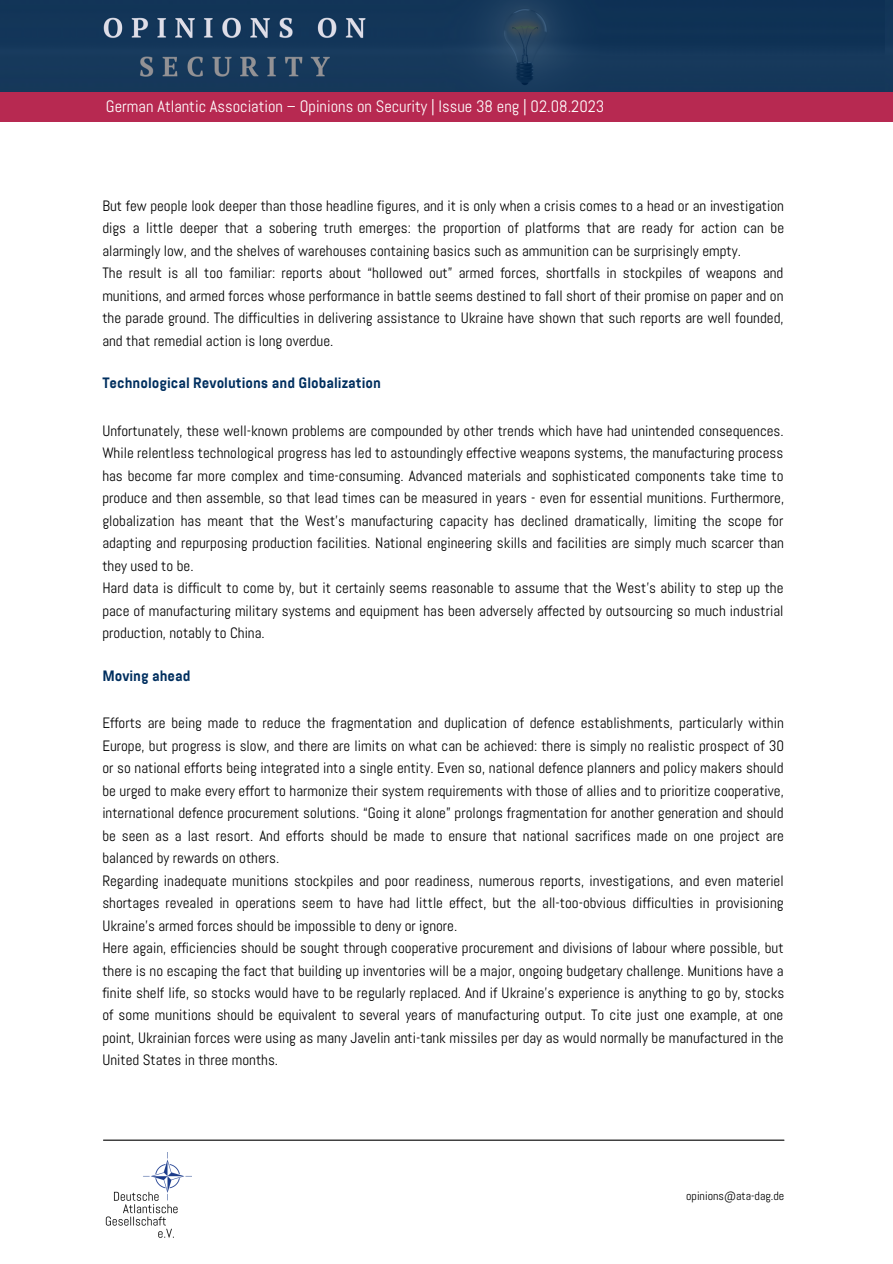
<style>
.page{position:relative;width:893px;height:1264px;background:#fff}
.page>*{position:absolute;margin:0;border:0;box-sizing:border-box;transform-origin:0 0}
.t1{font:16.5px "Abel";color:#fff}
.t2{font:15px/22.5px "Abel";color:#000;text-align:justify}
.t3{font:700 15px "Abel Pro";color:#002f5f}
.t4{font:12px "Abel";color:#000}
</style>
<div class="page">
<img style="left:884px;top:0;width:8px;height:92px">
<img style="left:0;top:0;width:884px;height:92px">
<div style="left:0;top:92px;width:892px;height:30px;background:#b72951"></div>
<img style="left:105px;top:1152px;width:86px;height:86px">
<hr style="left:103px;top:1139px;width:681px;height:1px;background:#000">
<p class="t1" style="left:106px;top:95px;width:500px">German Atlantic Association – Opinions on Security | Issue 38 eng | 02.08.2023</p>
<p class="t2" style="left:102px;top:194px;width:683px">But few people look deeper than those headline figures, and it is only when a crisis comes to a head or an investigation digs a little deeper that a sobering truth emerges: the proportion of platforms that are ready for action can be alarmingly low, and the shelves of warehouses containing basics such as ammunition can be surprisingly empty.</p>
<p class="t2" style="left:102px;top:262px;width:682px">The result is all too familiar: reports about “hollowed out” armed forces, shortfalls in stockpiles of weapons and munitions, and armed forces whose performance in battle seems destined to fall short of their promise on paper and on the parade ground. The difficulties in delivering assistance to Ukraine have shown that such reports are well founded, and that remedial action is long overdue.</p>
<p class="t3" style="left:102px;top:377px;width:280px">Technological Revolutions and Globalization</p>
<p class="t2" style="left:102px;top:419px;width:683px">Unfortunately, these well-known problems are compounded by other trends which have had unintended consequences.<br>While relentless technological progress has led to astoundingly effective weapons systems, the manufacturing process has become far more complex and time-consuming. Advanced materials and sophisticated components take time to produce and then assemble, so that lead times can be measured in years - even for essential munitions. Furthermore, globalization has meant that the West’s manufacturing capacity has declined dramatically, limiting the scope for adapting and repurposing production facilities. National engineering skills and facilities are simply much scarcer than they used to be.</p>
<p class="t2" style="left:102px;top:576px;width:682px">Hard data is difficult to come by, but it certainly seems reasonable to assume that the West’s ability to step up the pace of manufacturing military systems and equipment has been adversely affected by outsourcing so much industrial production, notably to China.</p>
<p class="t3" style="left:102px;top:669px;width:90px">Moving ahead</p>
<p class="t2" style="left:102px;top:711px;width:683px">Efforts are being made to reduce the fragmentation and duplication of defence establishments, particularly within Europe, but progress is slow, and there are limits on what can be achieved: there is simply no realistic prospect of 30 or so national efforts being integrated into a single entity. Even so, national defence planners and policy makers should be urged to make every effort to harmonize their system requirements with those of allies and to prioritize cooperative, international defence procurement solutions. “Going it alone” prolongs fragmentation for another generation and should be seen as a last resort. And efforts should be made to ensure that national sacrifices made on one project are balanced by rewards on others.</p>
<p class="t2" style="left:102px;top:869px;width:682px">Regarding inadequate munitions stockpiles and poor readiness, numerous reports, investigations, and even materiel shortages revealed in operations seem to have had little effect, but the all-too-obvious difficulties in provisioning Ukraine’s armed forces should be impossible to deny or ignore.</p>
<p class="t2" style="left:102px;top:936px;width:683px">Here again, efficiencies should be sought through cooperative procurement and divisions of labour where possible, but there is no escaping the fact that building up inventories will be a major, ongoing budgetary challenge. Munitions have a finite shelf life, so stocks would have to be regularly replaced. And if Ukraine’s experience is anything to go by, stocks of some munitions should be equivalent to several years of manufacturing output. To cite just one example, at one point, Ukrainian forces were using as many Javelin anti-tank missiles per day as would normally be manufactured in the United States in three months.</p>
<p class="t4" style="left:686px;top:1188px;width:100px">opinions@ata-dag.de</p>
</div>
